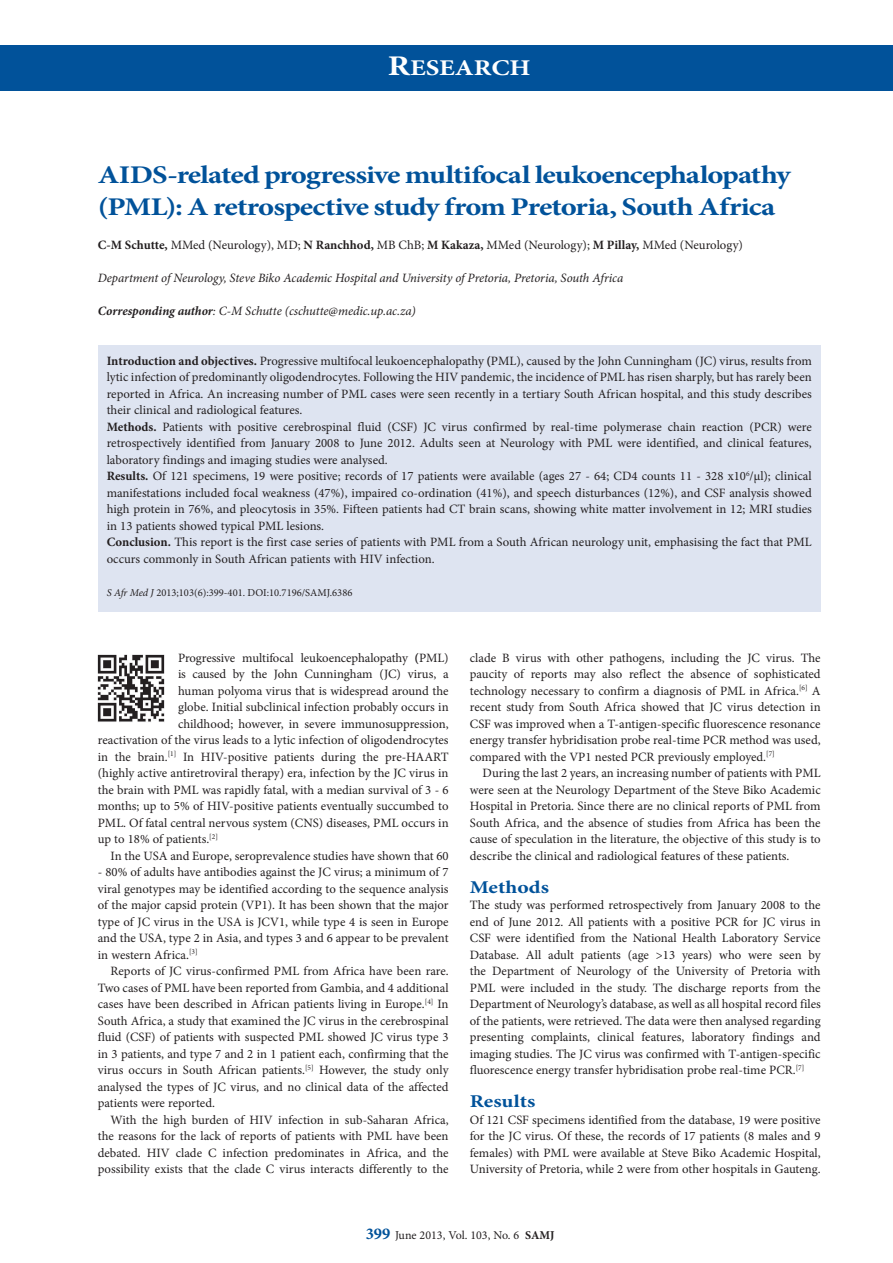
<style>
.page{position:relative;width:893px;height:1263px;background:#fff}
.page>*{position:absolute;margin:0;border:0;box-sizing:border-box;transform-origin:0 0}
.A_HEAD{font:700 25.5px/31.5px "Minion Pro";letter-spacing:-.03em;color:#01529a;scale:1.2 1}
.t1{font:700 22.5px "Minion Pro";color:#fff;scale:1.2 1}
.B_HEAD{font:700 18px "Minion Pro";color:#01529a;scale:1.2 1}
.BODY_TEXT_1ST_PARAGR{font:12.75px/16.5px "Minion Pro";color:#231f20;text-align:justify}
.BODY_TEXT_INDENT{font:12.75px/16.5px "Minion Pro";color:#231f20;text-align:justify}
.AUTHORS_NAME_UNDER_A{font:12.75px "Minion Pro";color:#231f20}
.AUTHORS_DETAILS{font:italic 12.75px "Minion Pro";letter-spacing:-.005em;color:#231f20}
.CORRESPONDING_AUTHOR{font:italic 12.75px "Minion Pro";letter-spacing:-.01em;color:#231f20}
.t2{font:12px "Minion Pro";color:#231f20}
.S_AFR_MED{font:10.5px "Minion Pro";color:#231f20}
.s1{font-size:28.5px}
.s2{font-weight:700}
.s3{font-style:italic}
.s4{font-weight:700;font-size:16.5px;color:#01529a}
</style>
<div class="page">
<div style="left:0;top:45px;width:893px;height:45px;background:#01529a"></div>
<div style="left:98px;top:346px;width:722px;height:266px;background:#dee4f1"></div>
<img style="left:98px;top:654px;width:67px;height:68px">
<h2 class="t1" style="left:388px;top:52px;width:121px"><span class="s1">R</span>ESEARCH</h2>
<h1 class="A_HEAD" style="left:98px;top:159px;width:579px">AIDS-related progressive multifocal leukoencephalopathy (PML): A retrospective study from Pretoria, South Africa</h1>
<p class="AUTHORS_NAME_UNDER_A" style="left:98px;top:236px;width:647px"><span class="s2">C-M Schutte,</span> MMed (Neurology), MD; <span class="s2">N Ranchhod,</span> MB ChB; <span class="s2">M Kakaza,</span> MMed (Neurology); <span class="s2">M Pillay,</span> MMed (Neurology)</p>
<p class="AUTHORS_DETAILS" style="left:98px;top:269px;width:527px">Department of Neurology, Steve Biko Academic Hospital and University of Pretoria, Pretoria, South Africa</p>
<p class="CORRESPONDING_AUTHOR" style="left:98px;top:302px;width:320px"><span class="s2">Corresponding author</span>: C-M Schutte (cschutte@medic.up.ac.za)</p>
<p class="BODY_TEXT_1ST_PARAGR" style="left:107px;top:352px;width:707px"><span class="s2">Introduction and objectives.</span> Progressive multifocal leukoencephalopathy <span class="s2">(</span>PML), caused by the John Cunningham (JC) virus, results from lytic infection of predominantly oligodendrocytes. Following the HIV pandemic, the incidence of PML has risen sharply, but has rarely been reported in Africa. An increasing number of PML cases were seen recently in a tertiary South African hospital, and this study describes their clinical and radiological features.</p>
<p class="BODY_TEXT_1ST_PARAGR" style="left:107px;top:418px;width:707px"><span class="s2">Methods.</span> Patients with positive cerebrospinal fluid (CSF) JC virus confirmed by real-time polymerase chain reaction (PCR) were retrospectively identified from January 2008 to June 2012. Adults seen at Neurology with PML were identified, and clinical features, laboratory findings and imaging studies were analysed.</p>
<p class="BODY_TEXT_1ST_PARAGR" style="left:107px;top:468px;width:707px"><span class="s2">Results.</span> Of 121 specimens, 19 were positive; records of 17 patients were available (ages 27 - 64; CD4 counts 11 - 328 x10<sup>6</sup>/μl); clinical manifestations included focal weakness (47%), impaired co-ordination (41%), and speech disturbances (12%), and CSF analysis showed high protein in 76%, and pleocytosis in 35%. Fifteen patients had CT brain scans, showing white matter involvement in 12; MRI studies in 13 patients showed typical PML lesions.</p>
<p class="BODY_TEXT_1ST_PARAGR" style="left:107px;top:534px;width:707px"><span class="s2">Conclusion.</span> This report is the first case series of patients with PML from a South African neurology unit, emphasising the fact that PML occurs commonly in South African patients with HIV infection.</p>
<p class="S_AFR_MED" style="left:107px;top:585px;width:247px"><span class="s3">S Afr Med J</span> 2013;103(6):399-401. DOI:10.7196/SAMJ.6386</p>
<p class="BODY_TEXT_1ST_PARAGR" style="left:178px;top:649px;width:272px">Progressive multifocal leukoencephalopathy <span class="s2">(</span>PML)</p>
<p class="BODY_TEXT_1ST_PARAGR" style="left:178px;top:666px;width:272px">is caused by the John Cunningham (JC) virus, a</p>
<p class="BODY_TEXT_1ST_PARAGR" style="left:178px;top:682px;width:272px">human polyoma virus that is widespread around the</p>
<p class="BODY_TEXT_1ST_PARAGR" style="left:178px;top:699px;width:272px">globe. Initial subclinical infection probably occurs in</p>
<p class="BODY_TEXT_1ST_PARAGR" style="left:178px;top:715px;width:272px">childhood; however, in severe immunosuppression,</p>
<p class="BODY_TEXT_1ST_PARAGR" style="left:98px;top:732px;width:352px">reactivation of the virus leads to a lytic infection of oligodendrocytes</p>
<p class="BODY_TEXT_1ST_PARAGR" style="left:98px;top:748px;width:352px">in the brain.<sup>[1]</sup> In HIV-positive patients during the pre-HAART</p>
<p class="BODY_TEXT_1ST_PARAGR" style="left:98px;top:765px;width:352px">(highly active antiretroviral therapy) era, infection by the JC virus in</p>
<p class="BODY_TEXT_1ST_PARAGR" style="left:98px;top:781px;width:352px">the brain with PML was rapidly fatal, with a median survival of 3 - 6</p>
<p class="BODY_TEXT_1ST_PARAGR" style="left:98px;top:798px;width:352px">months; up to 5% of HIV-positive patients eventually succumbed to</p>
<p class="BODY_TEXT_1ST_PARAGR" style="left:98px;top:814px;width:352px">PML. Of fatal central nervous system (CNS) diseases, PML occurs in</p>
<p class="BODY_TEXT_1ST_PARAGR" style="left:98px;top:831px;width:122px">up to 18% of patients.<sup>[2]</sup></p>
<p class="BODY_TEXT_INDENT" style="left:111px;top:847px;width:340px">In the USA and Europe, seroprevalence studies have shown that 60</p>
<p class="BODY_TEXT_INDENT" style="left:98px;top:864px;width:352px">- 80% of adults have antibodies against the JC virus; a minimum of 7 viral genotypes may be identified according to the sequence analysis of the major capsid protein (VP1). It has been shown that the major type of JC virus in the USA is JCV1, while type 4 is seen in Europe and the USA, type 2 in Asia, and types 3 and 6 appear to be prevalent in western Africa.<sup>[3]</sup></p>
<p class="BODY_TEXT_INDENT" style="left:98px;top:963px;width:352px;text-indent:13px">Reports of JC virus-confirmed PML from Africa have been rare.<br>Two cases of PML have been reported from Gambia, and 4 additional cases have been described in African patients living in Europe.<sup>[4]</sup> In South Africa, a study that examined the JC virus in the cerebrospinal fluid (CSF) of patients with suspected PML showed JC virus type 3 in 3 patients, and type 7 and 2 in 1 patient each, confirming that the virus occurs in South African patients.<sup>[5]</sup> However, the study only analysed the types of JC virus, and no clinical data of the affected patients were reported.</p>
<p class="BODY_TEXT_INDENT" style="left:98px;top:1111px;width:352px;text-indent:13px">With the high burden of HIV infection in sub-Saharan Africa, the reasons for the lack of reports of patients with PML have been debated. HIV clade C infection predominates in Africa, and the possibility exists that the clade C virus interacts differently to the</p>
<p class="BODY_TEXT_INDENT" style="left:470px;top:649px;width:352px">clade B virus with other pathogens, including the JC virus. The paucity of reports may also reflect the absence of sophisticated technology necessary to confirm a diagnosis of PML in Africa.<sup>[6]</sup> A recent study from South Africa showed that JC virus detection in CSF was improved when a T-antigen-specific fluorescence resonance energy transfer hybridisation probe real-time PCR method was used, compared with the VP1 nested PCR previously employed.<sup>[7]</sup></p>
<p class="BODY_TEXT_INDENT" style="left:470px;top:765px;width:352px;text-indent:13px">During the last 2 years, an increasing number of patients with PML were seen at the Neurology Department of the Steve Biko Academic Hospital in Pretoria. Since there are no clinical reports of PML from South Africa, and the absence of studies from Africa has been the cause of speculation in the literature, the objective of this study is to describe the clinical and radiological features of these patients.</p>
<h2 class="B_HEAD" style="left:470px;top:874px;width:67px">Methods</h2>
<p class="BODY_TEXT_1ST_PARAGR" style="left:470px;top:897px;width:352px">The study was performed retrospectively from January 2008 to the end of June 2012. All patients with a positive PCR for JC virus in CSF were identified from the National Health Laboratory Service Database. All adult patients (age &gt;13 years) who were seen by the Department of Neurology of the University of Pretoria with PML were included in the study. The discharge reports from the Department of Neurology’s database, as well as all hospital record files of the patients, were retrieved. The data were then analysed regarding presenting complaints, clinical features, laboratory findings and imaging studies. The JC virus was confirmed with T-antigen-specific fluorescence energy transfer hybridisation probe real-time PCR.<sup>[7]</sup></p>
<h2 class="B_HEAD" style="left:470px;top:1089px;width:56px">Results</h2>
<p class="BODY_TEXT_1ST_PARAGR" style="left:470px;top:1111px;width:352px">Of 121 CSF specimens identified from the database, 19 were positive for the JC virus. Of these, the records of 17 patients (8 males and 9 females) with PML were available at Steve Biko Academic Hospital, University of Pretoria, while 2 were from other hospitals in Gauteng.</p>
<p class="t2" style="left:366px;top:1227px;width:190px"><span class="s4">399</span> June 2013, Vol. 103, No. 6 <span class="s2">SAMJ</span></p>
</div>
